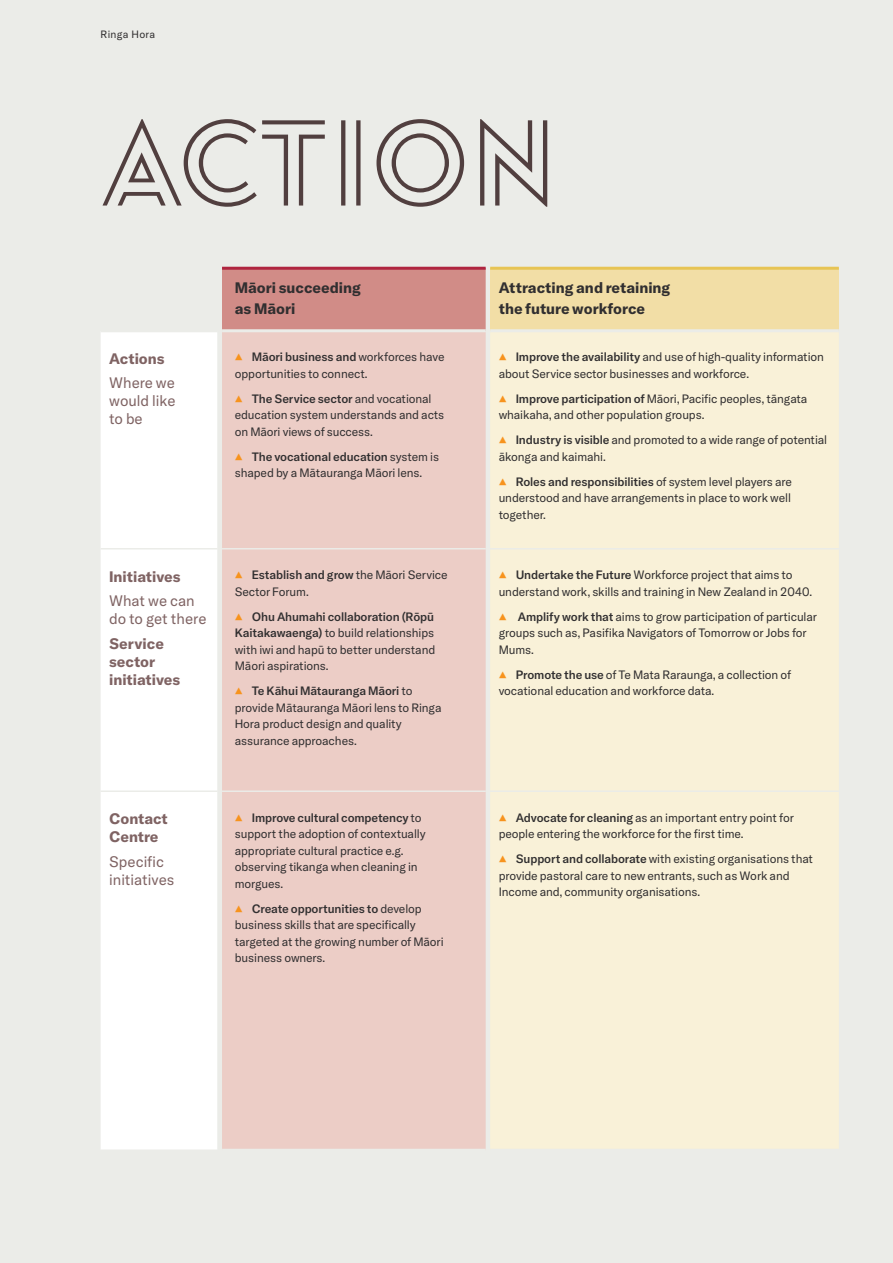
<style>
.page{position:relative;width:893px;height:1263px;background:#ebece8}
.page>*{position:absolute;margin:0;border:0;box-sizing:border-box;transform-origin:0 0}
.t1{font:120px "Baro Line Two";color:#513f3f}
.t2{font:700 15px/21px "GT America";color:#312f30}
.t3{font:15px/18px "GT America";color:#7f6363}
.t4{font:700 15px/18px "GT America";color:#7f6363}
.t5{font:12px/16.5px "GT America";letter-spacing:-.01em;color:#312f30}
.t6{font:10.5px "GT America";letter-spacing:.025em;color:#312f30}
.s1{font-family:"Nimbus San";color:#f7931d}
.s2{font-weight:500}
</style>
<div class="page">
<div style="left:222px;top:268px;width:264px;height:63px;background:#d18c87"></div>
<div style="left:490px;top:268px;width:349px;height:63px;background:#f2dea6"></div>
<div style="left:101px;top:332px;width:116px;height:817px;background:#fff"></div>
<div style="left:222px;top:332px;width:264px;height:817px;background:#eccdc6"></div>
<div style="left:490px;top:332px;width:349px;height:817px;background:#f9f1d8"></div>
<hr style="left:222px;top:267px;width:264px;height:3px;background:#af253f">
<hr style="left:490px;top:267px;width:349px;height:3px;background:#e7c454">
<hr style="left:222px;top:548px;width:264px;height:1px;background:#ebece8">
<hr style="left:490px;top:548px;width:349px;height:1px;background:#ebece8">
<hr style="left:222px;top:790px;width:264px;height:2px;background:#ebece8">
<hr style="left:490px;top:790px;width:349px;height:2px;background:#ebece8">
<hr style="left:222px;top:329px;width:264px;height:3px;background:#ebece8">
<hr style="left:490px;top:329px;width:349px;height:3px;background:#ebece8">
<hr style="left:101px;top:548px;width:117px;height:1px;background:#ebece8">
<hr style="left:101px;top:790px;width:117px;height:2px;background:#ebece8">
<p class="t6" style="left:101px;top:28px;width:56px">Ringa Hora</p>
<p class="t1" style="left:102px;top:92px;width:459px">ACTION</p>
<p class="t2" style="left:235px;top:277px;width:128px">Māori succeeding as Māori</p>
<p class="t2" style="left:499px;top:277px;width:173px">Attracting and retaining the future workforce</p>
<p class="t4" style="left:109px;top:349px;width:57px">Actions</p>
<p class="t3" style="left:109px;top:374px;width:68px;text-align:justify">Where we would like to be</p>
<p class="t5" style="left:235px;top:349px;width:211px"><span class="s1">▲</span> <span class="s2">Māori business and</span> workforces have opportunities to connect.</p>
<p class="t5" style="left:235px;top:390px;width:211px"><span class="s1">▲</span> <span class="s2">The Service sector</span> and vocational education system understands and acts on Māori views of success.</p>
<p class="t5" style="left:235px;top:448px;width:206px"><span class="s1">▲</span> <span class="s2">The vocational education</span> system is shaped by a Mātauranga Māori lens.</p>
<p class="t5" style="left:499px;top:349px;width:327px"><span class="s1">▲</span> <span class="s2">Improve the availability</span> and use of high-quality information about Service sector businesses and workforce.</p>
<p class="t5" style="left:499px;top:390px;width:310px"><span class="s1">▲</span> <span class="s2">Improve participation of</span> Māori, Pacific peoples, tāngata whaikaha, and other population groups.</p>
<p class="t5" style="left:499px;top:432px;width:330px"><span class="s1">▲</span> <span class="s2">Industry is visible</span> and promoted to a wide range of potential ākonga and kaimahi.</p>
<p class="t5" style="left:499px;top:473px;width:295px;text-align:justify"><span class="s1">▲</span> <span class="s2">Roles and responsibilities</span> of system level players are understood and have arrangements in place to work well together.</p>
<p class="t4" style="left:109px;top:567px;width:73px">Initiatives</p>
<p class="t3" style="left:109px;top:592px;width:99px">What we can do to get there</p>
<p class="t4" style="left:109px;top:634px;width:73px">Service sector initiatives</p>
<p class="t5" style="left:235px;top:567px;width:214px"><span class="s1">▲</span> <span class="s2">Establish and grow</span> the Māori Service<br>Sector Forum.</p>
<p class="t5" style="left:235px;top:608px;width:202px;text-align:justify"><span class="s1">▲</span> <span class="s2">Ohu Ahumahi collaboration (Rōpū Kaitakawaenga)</span> to build relationships with iwi and hapū to better understand Māori aspirations.</p>
<p class="t5" style="left:235px;top:683px;width:208px"><span class="s1">▲</span> <span class="s2">Te Kāhui Mātauranga Māori</span> to provide Mātauranga Māori lens to Ringa<br>Hora product design and quality assurance approaches.</p>
<p class="t5" style="left:499px;top:567px;width:315px"><span class="s1">▲</span> <span class="s2">Undertake the Future</span> Workforce project that aims to understand work, skills and training in New Zealand in 2040.</p>
<p class="t5" style="left:499px;top:608px;width:320px"><span class="s1">▲</span> <span class="s2">Amplify work that</span> aims to grow participation of particular groups such as, Pasifika Navigators of Tomorrow or Jobs for<br>Mums.</p>
<p class="t5" style="left:499px;top:666px;width:294px"><span class="s1">▲</span> <span class="s2">Promote the use</span> of Te Mata Raraunga, a collection of vocational education and workforce data.</p>
<p class="t4" style="left:109px;top:810px;width:60px">Contact<br>Centre</p>
<p class="t3" style="left:109px;top:852px;width:67px">Specific initiatives</p>
<p class="t5" style="left:235px;top:809px;width:192px"><span class="s1">▲</span> <span class="s2">Improve cultural competency</span> to support the adoption of contextually appropriate cultural practice e.g. observing tikanga when cleaning in morgues.</p>
<p class="t5" style="left:235px;top:900px;width:210px"><span class="s1">▲</span> <span class="s2">Create opportunities to</span> develop business skills that are specifically targeted at the growing number of Māori business owners.</p>
<p class="t5" style="left:499px;top:809px;width:297px"><span class="s1">▲</span> <span class="s2">Advocate for cleaning</span> as an important entry point for people entering the workforce for the first time.</p>
<p class="t5" style="left:499px;top:851px;width:316px"><span class="s1">▲</span> <span class="s2">Support and collaborate</span> with existing organisations that provide pastoral care to new entrants, such as Work and<br>Income and, community organisations.</p>
</div>
